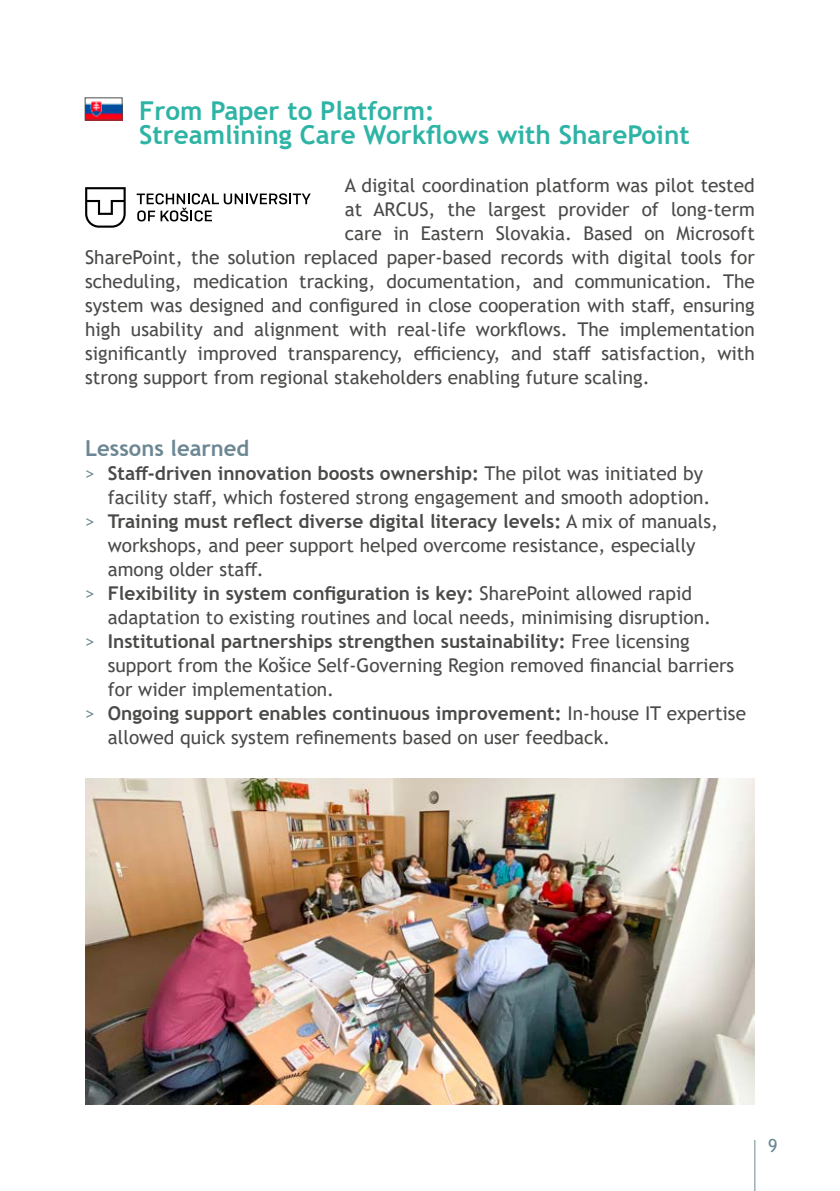
<style>
.page{position:relative;width:840px;height:1191px;background:#fff}
.page>*{position:absolute;margin:0;border:0;box-sizing:border-box;transform-origin:0 0}
.t1{font:700 26px/24px "Trebuchet MS";color:#2eb4a5}
.t2{font:700 22px "Trebuchet MS";color:#6c8793}
.t3{font:19px "Trebuchet MS";color:#4a4a49}
.t4{font:700 19px "Trebuchet MS";color:#4a4a49}
.t5{font:18px "Trebuchet MS";color:#6c8793}
.s1{font-weight:400;color:#6c8793}
.s2{font-weight:400}
</style>
<div class="page">
<img style="left:87px;top:101px;width:33px;height:17px">
<svg style="left:85px;top:187px;width:41px;height:41px"></svg>
<svg style="left:137px;top:193px;width:173px;height:28px"></svg>
<img style="left:85px;top:778px;width:669px;height:326px">
<hr style="left:754px;top:1140px;width:1px;height:51px;background:#6c8793">
<h1 class="t1" style="left:139px;top:99px;width:551px">From Paper to Platform:<br>Streamlining Care Workflows with SharePoint</h1>
<p class="t3" style="left:344px;top:173px;width:411px">A digital coordination platform was pilot tested</p>
<p class="t3" style="left:344px;top:197px;width:411px">at ARCUS, the largest provider of long-term</p>
<p class="t3" style="left:344px;top:221px;width:411px">care in Eastern Slovakia. Based on Microsoft</p>
<p class="t3" style="left:85px;top:245px;width:670px">SharePoint, the solution replaced paper-based records with digital tools for</p>
<p class="t3" style="left:85px;top:269px;width:670px">scheduling, medication tracking, documentation, and communication. The</p>
<p class="t3" style="left:85px;top:293px;width:670px">system was designed and configured in close cooperation with staff, ensuring</p>
<p class="t3" style="left:85px;top:317px;width:670px">high usability and alignment with real-life workflows. The implementation</p>
<p class="t3" style="left:85px;top:341px;width:670px">significantly improved transparency, efficiency, and staff satisfaction, with</p>
<p class="t3" style="left:85px;top:365px;width:565px">strong support from regional stakeholders enabling future scaling.</p>
<p class="t2" style="left:85px;top:434px;width:165px">Lessons learned</p>
<p class="t4" style="left:85px;top:461px;width:619px"><span class="s1">&gt;</span> Staff-driven innovation boosts ownership: <span class="s2">The pilot was initiated by</span></p>
<p class="t3" style="left:108px;top:485px;width:604px">facility staff, which fostered strong engagement and smooth adoption.</p>
<p class="t4" style="left:85px;top:509px;width:634px"><span class="s1">&gt;</span> Training must reflect diverse digital literacy levels: <span class="s2">A mix of manuals,</span></p>
<p class="t3" style="left:108px;top:533px;width:589px">workshops, and peer support helped overcome resistance, especially</p>
<p class="t3" style="left:108px;top:557px;width:157px">among older staff.</p>
<p class="t4" style="left:85px;top:581px;width:608px"><span class="s1">&gt;</span> Flexibility in system configuration is key: <span class="s2">SharePoint allowed rapid</span></p>
<p class="t3" style="left:108px;top:605px;width:604px">adaptation to existing routines and local needs, minimising disruption.</p>
<p class="t4" style="left:85px;top:629px;width:605px"><span class="s1">&gt;</span> Institutional partnerships strengthen sustainability: <span class="s2">Free licensing</span></p>
<p class="t3" style="left:108px;top:653px;width:627px">support from the Košice Self-Governing Region removed financial barriers</p>
<p class="t3" style="left:108px;top:677px;width:228px">for wider implementation.</p>
<p class="t4" style="left:85px;top:701px;width:662px"><span class="s1">&gt;</span> Ongoing support enables continuous improvement: <span class="s2">In-house IT expertise</span></p>
<p class="t3" style="left:108px;top:725px;width:503px">allowed quick system refinements based on user feedback.</p>
<p class="t5" style="left:767px;top:1134px;width:11px">9</p>
</div>
